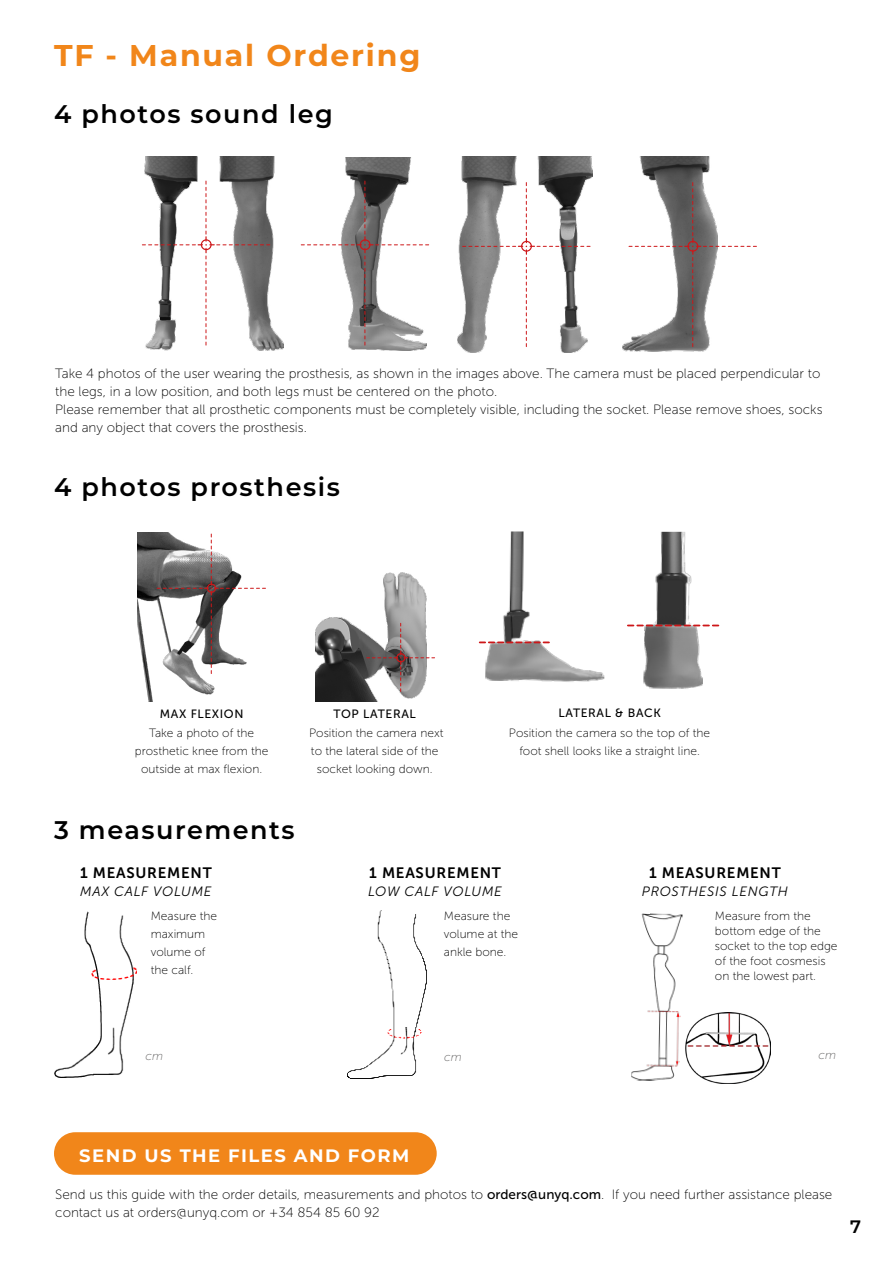
<style>
.page{position:relative;width:893px;height:1263px;background:#fff}
.page>*{position:absolute;margin:0;border:0;box-sizing:border-box;transform-origin:0 0}
.t1{font:700 30px "Montserrat";letter-spacing:.06em;color:#f1861a}
.t2{font:600 25.5px "Montserrat";letter-spacing:.06em;color:#000}
.t3{font:700 18px "Montserrat";letter-spacing:.08em;color:#fff}
.t4{font:600 18px "Montserrat";color:#000}
.t5{font:15px "Museo Sans 700";letter-spacing:.05em;color:#000}
.t6{font:13.5px/18px "Museo Sans 100";color:#000}
.t7{font:italic 13.5px "Museo Sans 300";letter-spacing:.05em;color:#000}
.t8{font:12px/18px "Museo Sans 100";color:#000;text-align:center}
.t9{font:12px "Museo Sans 500";letter-spacing:.05em;color:#000}
.t10{font:italic 12px "Museo Sans 100";color:#646363}
.s1{font-family:"Museo Sans 500"}
</style>
<div class="page">
<img style="left:144px;top:156px;width:140px;height:194px">
<img style="left:345px;top:157px;width:81px;height:194px">
<img style="left:458px;top:156px;width:135px;height:196px">
<img style="left:623px;top:156px;width:87px;height:195px">
<svg style="left:142px;top:181px;width:128px;height:164px"></svg>
<svg style="left:301px;top:181px;width:128px;height:164px"></svg>
<svg style="left:463px;top:183px;width:127px;height:164px"></svg>
<svg style="left:629px;top:183px;width:127px;height:164px"></svg>
<img style="left:485px;top:531px;width:120px;height:151px">
<svg style="left:480px;top:641px;width:69px;height:2px"></svg>
<img style="left:643px;top:532px;width:63px;height:157px">
<svg style="left:628px;top:625px;width:90px;height:1px"></svg>
<img style="left:316px;top:572px;width:110px;height:129px">
<svg style="left:367px;top:623px;width:68px;height:68px"></svg>
<img style="left:138px;top:532px;width:128px;height:169px">
<svg style="left:157px;top:534px;width:108px;height:139px"></svg>
<img style="left:55px;top:912px;width:81px;height:166px">
<img style="left:631px;top:913px;width:51px;height:168px">
<img style="left:347px;top:911px;width:80px;height:167px">
<div style="left:54px;top:1132px;width:383px;height:43px;background:#f1861a;border-radius:21px"></div>
<img style="left:685px;top:1013px;width:85px;height:71px">
<h1 class="t1" style="left:54px;top:34px;width:368px">TF - Manual Ordering</h1>
<h2 class="t2" style="left:54px;top:96px;width:280px">4 photos sound leg</h2>
<p class="t6" style="left:55px;top:365px;width:769px">Take 4 photos of the user wearing the prosthesis, as shown in the images above. The camera must be placed perpendicular to the legs, in a low position, and both legs must be centered on the photo.<br>Please remember that all prosthetic components must be completely visible, including the socket. Please remove shoes, socks and any object that covers the prosthesis.</p>
<h2 class="t2" style="left:54px;top:468px;width:287px">4 photos prosthesis</h2>
<p class="t9" style="left:160px;top:707px;width:85px">MAX FLEXION</p>
<p class="t8" style="left:135px;top:724px;width:135px">Take a photo of the prosthetic knee from the outside at max flexion.</p>
<p class="t9" style="left:334px;top:707px;width:84px">TOP LATERAL</p>
<p class="t9" style="left:558px;top:706px;width:104px">LATERAL &amp; BACK</p>
<p class="t8" style="left:509px;top:724px;width:203px">Position the camera so the top of the foot shell looks like a straight line.</p>
<p class="t8" style="left:309px;top:724px;width:136px">Position the camera next to the lateral side of the socket looking down.</p>
<h2 class="t2" style="left:54px;top:812px;width:242px">3 measurements</h2>
<p class="t5" style="left:80px;top:864px;width:133px">1 MEASUREMENT</p>
<p class="t7" style="left:80px;top:884px;width:133px">MAX CALF VOLUME</p>
<p class="t8" style="left:151px;top:907px;width:68px;text-align:left">Measure the maximum volume of the calf.</p>
<p class="t5" style="left:369px;top:864px;width:133px">1 MEASUREMENT</p>
<p class="t7" style="left:368px;top:884px;width:135px">LOW CALF VOLUME</p>
<p class="t8" style="left:444px;top:907px;width:76px;text-align:left">Measure the volume at the ankle bone.</p>
<p class="t5" style="left:649px;top:864px;width:133px">1 MEASUREMENT</p>
<p class="t7" style="left:642px;top:884px;width:148px">PROSTHESIS LENGTH</p>
<p class="t8" style="left:715px;top:908px;width:124px;line-height:15px;text-align:left">Measure from the bottom edge of the socket to the top edge of the foot cosmesis on the lowest part.</p>
<p class="t10" style="left:146px;top:1049px;width:19px">cm</p>
<p class="t10" style="left:444px;top:1050px;width:19px">cm</p>
<p class="t10" style="left:819px;top:1049px;width:19px">cm</p>
<h3 class="t3" style="left:79px;top:1143px;width:331px">SEND US THE FILES AND FORM</h3>
<p class="t6" style="left:55px;top:1186px;width:779px">Send us this guide with the order details, measurements and photos to <span class="s1">orders@unyq.com</span>. If you need further assistance please contact us at orders@unyq.com or +34 854 85 60 92</p>
<h3 class="t4" style="left:850px;top:1213px;width:12px">7</h3>
</div>
